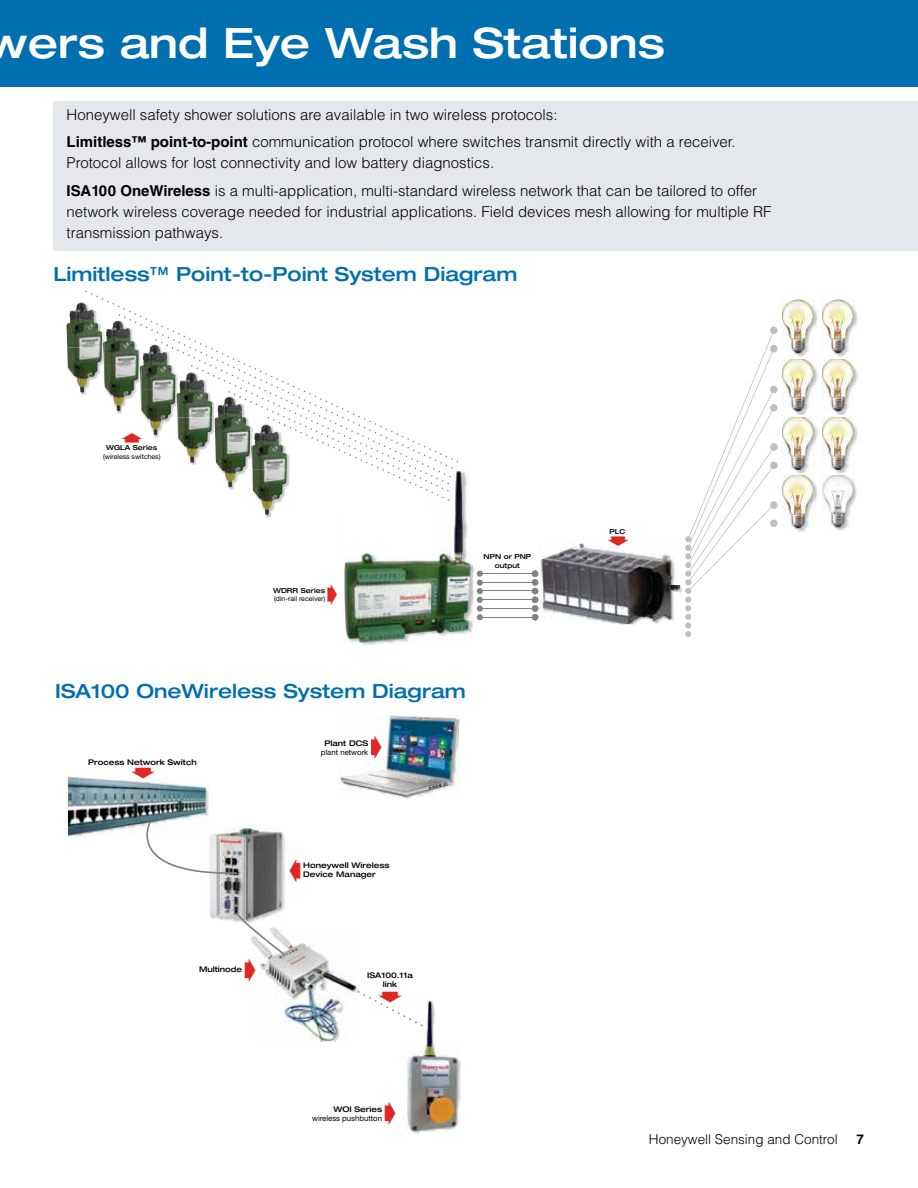
<style>
.page{position:relative;width:918px;height:1188px;background:#fff}
.page>*{position:absolute;margin:0;border:0;box-sizing:border-box;transform-origin:0 0}
.t1{font:500 expanded 42px "Helvetica Neue LT Std";color:#fff}
.t2{font:500 expanded 19.5px "Helvetica Neue LT Std";color:#006faf}
.t3{font:300 15px/27.8px "Helvetica LT Std";color:#000}
.t4{font:300 13.5px "Helvetica LT Std";color:#000}
.t5{font:700 13.5px "Helvetica LT Std";color:#000}
.t6{font:500 expanded 7.8px/9.3px "Helvetica Neue LT Std";color:#010101;text-align:center}
.t7{font:7.8px "Helvetica Neue LT Std";color:#010101}
.t8{font:7.8px "Helvetica Neue LT Std";color:#010201}
.t9{font:500 expanded 7.8px "Helvetica Neue LT Std";color:#010201}
.t10{font:500 expanded 6.9px/8.2px "Helvetica Neue LT Std";color:#010101;text-align:center}
.t11{font:6.9px "Helvetica Neue LT Std";color:#010101}
.s1{font-weight:700}
.s2{color:#010101}
</style>
<div class="page">
<div style="left:0;top:0;width:918px;height:87px;background:#006faf"></div>
<div style="left:54px;top:101px;width:864px;height:149px;background:#e4e8ea"></div>
<img style="left:795px;top:309px;width:23px;height:223px">
<img style="left:782px;top:416px;width:33px;height:54px">
<img style="left:835px;top:309px;width:23px;height:222px">
<img style="left:822px;top:474px;width:32px;height:54px">
<img style="left:782px;top:299px;width:33px;height:54px">
<img style="left:822px;top:299px;width:33px;height:54px">
<img style="left:795px;top:357px;width:23px;height:1px">
<img style="left:782px;top:358px;width:33px;height:54px">
<img style="left:835px;top:357px;width:23px;height:1px">
<img style="left:822px;top:358px;width:33px;height:54px">
<img style="left:822px;top:416px;width:33px;height:54px">
<img style="left:782px;top:474px;width:33px;height:54px">
<div style="left:770px;top:345px;width:8px;height:7px;background:#bcbec0;border-radius:50%"></div>
<div style="left:770px;top:327px;width:8px;height:7px;background:#bcbec0;border-radius:50%"></div>
<div style="left:770px;top:404px;width:8px;height:8px;background:#bcbec0;border-radius:50%"></div>
<div style="left:770px;top:386px;width:8px;height:7px;background:#bcbec0;border-radius:50%"></div>
<div style="left:770px;top:520px;width:8px;height:7px;background:#bcbec0;border-radius:50%"></div>
<div style="left:770px;top:501px;width:8px;height:8px;background:#bcbec0;border-radius:50%"></div>
<div style="left:770px;top:462px;width:8px;height:7px;background:#bcbec0;border-radius:50%"></div>
<div style="left:770px;top:443px;width:8px;height:8px;background:#bcbec0;border-radius:50%"></div>
<img style="left:430px;top:471px;width:43px;height:165px">
<img style="left:343px;top:563px;width:2px;height:62px">
<img style="left:345px;top:553px;width:85px;height:91px">
<img style="left:541px;top:543px;width:44px;height:36px">
<img style="left:542px;top:547px;width:138px;height:77px">
<hr style="left:480px;top:573px;width:55px;height:1px;background:#808285">
<hr style="left:480px;top:582px;width:55px;height:1px;background:#808285">
<hr style="left:480px;top:591px;width:55px;height:1px;background:#808285">
<svg style="left:477px;top:571px;width:6px;height:32px"></svg>
<hr style="left:480px;top:600px;width:55px;height:1px;background:#808285">
<div style="left:477px;top:605px;width:6px;height:7px;background:#808285;border-radius:50%"></div>
<hr style="left:480px;top:608px;width:55px;height:1px;background:#808285">
<svg style="left:477px;top:614px;width:6px;height:6px"></svg>
<svg style="left:532px;top:570px;width:6px;height:51px"></svg>
<hr style="left:480px;top:617px;width:55px;height:1px;background:#808285">
<svg style="left:685px;top:331px;width:89px;height:306px"></svg>
<img style="left:80px;top:331px;width:23px;height:64px">
<img style="left:66px;top:302px;width:36px;height:91px">
<img style="left:116px;top:320px;width:14px;height:94px">
<img style="left:105px;top:321px;width:34px;height:90px">
<img style="left:103px;top:341px;width:2px;height:46px">
<img style="left:139px;top:350px;width:2px;height:31px">
<img style="left:141px;top:345px;width:14px;height:90px">
<img style="left:140px;top:365px;width:1px;height:39px">
<img style="left:265px;top:515px;width:6px;height:3px">
<svg style="left:155px;top:339px;width:296px;height:162px"></svg>
<img style="left:251px;top:424px;width:2px;height:21px">
<img style="left:253px;top:425px;width:34px;height:90px">
<img style="left:251px;top:445px;width:2px;height:45px">
<img style="left:210px;top:825px;width:75px;height:97px">
<img style="left:274px;top:937px;width:84px;height:105px">
<img style="left:400px;top:718px;width:60px;height:81px">
<img style="left:340px;top:715px;width:118px;height:81px">
<img style="left:340px;top:740px;width:28px;height:6px">
<img style="left:340px;top:749px;width:28px;height:7px">
<img style="left:206px;top:788px;width:3px;height:28px">
<img style="left:67px;top:776px;width:139px;height:61px">
<img style="left:407px;top:1000px;width:54px;height:133px">
<svg style="left:146px;top:821px;width:91px;height:53px"></svg>
<svg style="left:132px;top:776px;width:23px;height:3px"></svg>
<svg style="left:371px;top:736px;width:11px;height:23px"></svg>
<svg style="left:358px;top:991px;width:64px;height:35px"></svg>
<svg style="left:236px;top:913px;width:49px;height:69px"></svg>
<h1 class="t1" style="left:-13px;top:17px;width:680px">wers and Eye Wash Stations</h1>
<p class="t3" style="left:67px;top:100px;width:671px">Honeywell safety shower solutions are available in two wireless protocols:<br><span class="s1">Limitless™ point-to-point</span> communication protocol where switches transmit directly with a receiver.</p>
<p class="t3" style="left:67px;top:149px;width:692px">Protocol allows for lost connectivity and low battery diagnostics.<br><span class="s1">ISA100 OneWireless</span> is a multi-application, multi-standard wireless network that can be tailored to offer</p>
<p class="t3" style="left:67px;top:201px;width:706px;line-height:21px">network wireless coverage needed for industrial applications. Field devices mesh allowing for multiple RF transmission pathways.</p>
<h2 class="t2" style="left:54px;top:262px;width:465px">Limitless™ Point-to-Point System Diagram</h2>
<p class="t10" style="left:106px;top:444px;width:53px">WGLA Series</p>
<p class="t11" style="left:103px;top:452px;width:59px">(wireless switches)</p>
<p class="t10" style="left:273px;top:586px;width:54px">WDRR Series</p>
<p class="t11" style="left:274px;top:595px;width:53px">(din-rail receiver)</p>
<p class="t10" style="left:484px;top:553px;width:49px">NPN or PNP output</p>
<h2 class="t2" style="left:55px;top:679px;width:412px">ISA100 OneWireless System Diagram</h2>
<p class="t9" style="left:324px;top:738px;width:45px"><span class="s2">Pla</span>nt DCS</p>
<p class="t6" style="left:88px;top:758px;width:110px">Process Network Switch</p>
<p class="t8" style="left:321px;top:748px;width:49px"><span class="s2">plant</span> network</p>
<p class="t6" style="left:199px;top:965px;width:45px">Multinode</p>
<p class="t6" style="left:303px;top:860px;width:88px;text-align:left">Honeywell Wireless<br>Device Manager</p>
<p class="t6" style="left:367px;top:970px;width:47px">ISA100.11a link</p>
<p class="t6" style="left:333px;top:1104px;width:50px">WOI Series</p>
<p class="t7" style="left:312px;top:1113px;width:71px">wireless pushbutton</p>
<p class="t10" style="left:609px;top:528px;width:18px">PLC</p>
<p class="t4" style="left:649px;top:1130px;width:190px">Honeywell Sensing and Control</p>
<p class="t5" style="left:856px;top:1131px;width:9px">7</p>
</div>
